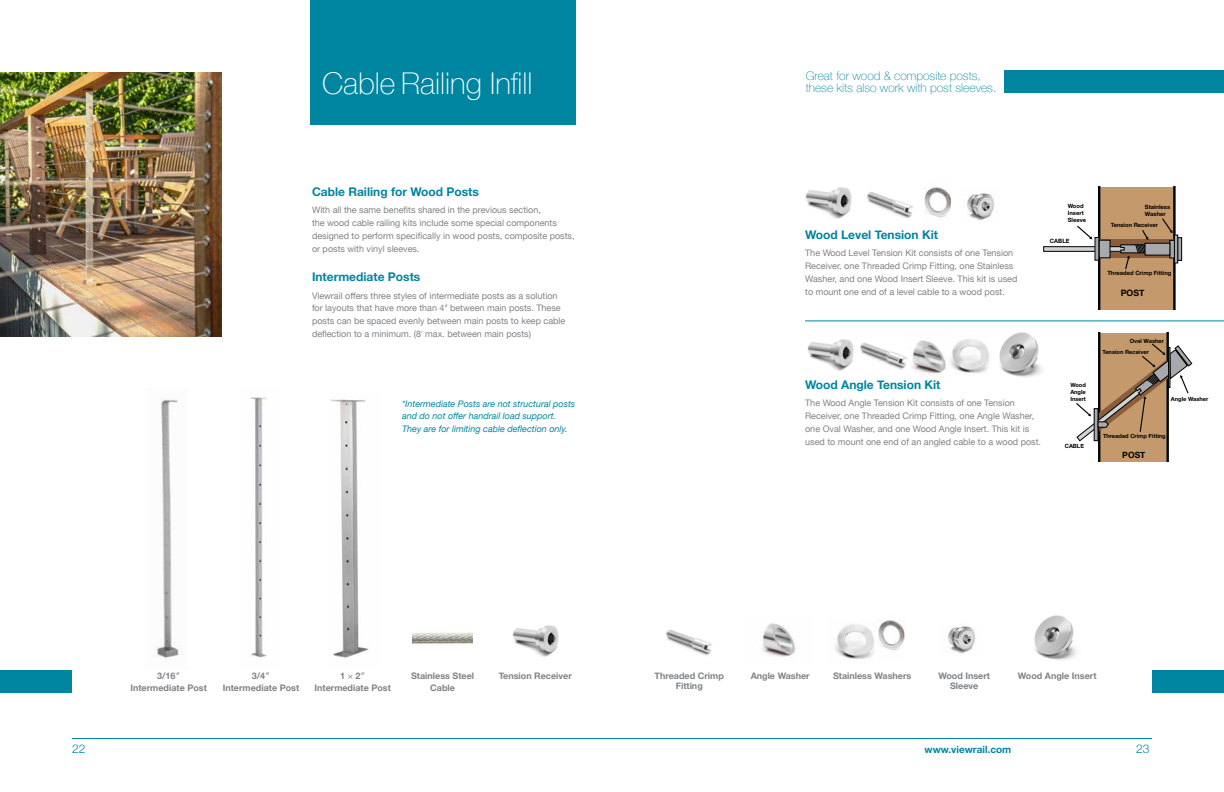
<style>
.page{position:relative;width:1224px;height:792px;background:#fff}
.page>*{position:absolute;margin:0;border:0;box-sizing:border-box;transform-origin:0 0}
.t1{font:100 30px "Helvetica Neue";color:#fff}
.t2{font:700 12px "Helvetica Neue";color:#0085a1}
.t3{font:100 12px/12.4px "Helvetica Neue";color:#0085a1}
.t4{font:300 12px "Helvetica Neue";color:#0085a1}
.t5{font:700 10px "Helvetica Neue";color:#0085a1}
.t6{font:9px/12.8px "Helvetica Neue";color:#808285}
.t7{font:700 9px/12.8px "Helvetica Neue";color:#808285;text-align:center}
.t8{font:italic 9px/12.8px "Helvetica Neue";color:#0085a1}
.t9{font:700 8.8px "Helvetica Neue";color:#000}
.t10{font:700 8.6px "Helvetica Neue";color:#000}
.t11{font:700 5.9px/7px "Helvetica Neue";color:#000}
.t12{font:700 5.8px/6.9px "Helvetica Neue";color:#000;text-align:justify}
.s1{font-weight:700}
.s2{font-weight:400}
</style>
<div class="page">
<hr style="left:72px;top:738px;width:1080px;height:1px;background:#0085a1">
<div style="left:310px;top:0;width:266px;height:125px;background:#0085a1"></div>
<div style="left:0;top:670px;width:72px;height:23px;background:#0085a1"></div>
<img style="left:512px;top:625px;width:47px;height:32px">
<img style="left:0;top:72px;width:222px;height:264px">
<img style="left:157px;top:399px;width:25px;height:259px">
<img style="left:250px;top:397px;width:17px;height:261px">
<img style="left:330px;top:399px;width:39px;height:259px">
<img style="left:412px;top:632px;width:60px;height:14px">
<img style="left:999px;top:332px;width:43px;height:45px">
<img style="left:950px;top:339px;width:40px;height:34px">
<hr style="left:805px;top:320px;width:419px;height:1px;background:#0085a1">
<div style="left:1152px;top:670px;width:72px;height:23px;background:#0085a1"></div>
<div style="left:1004px;top:70px;width:220px;height:23px;background:#0085a1"></div>
<img style="left:762px;top:623px;width:34px;height:34px">
<img style="left:666px;top:629px;width:46px;height:27px">
<img style="left:807px;top:339px;width:47px;height:32px">
<img style="left:805px;top:187px;width:47px;height:32px">
<img style="left:911px;top:340px;width:35px;height:35px">
<img style="left:860px;top:343px;width:47px;height:27px">
<img style="left:867px;top:192px;width:46px;height:27px">
<img style="left:1034px;top:615px;width:43px;height:45px">
<img style="left:948px;top:626px;width:28px;height:28px">
<img style="left:967px;top:193px;width:28px;height:28px">
<img style="left:835px;top:624px;width:40px;height:35px">
<img style="left:878px;top:620px;width:26px;height:31px">
<img style="left:924px;top:187px;width:27px;height:30px">
<hr style="left:1044px;top:247px;width:88px;height:4px;background:#d1d3d4">
<div style="left:1043px;top:246px;width:89px;height:6px;border:1px solid #000"></div>
<hr style="left:1178px;top:238px;width:4px;height:22px;background:#a7a9ac">
<div style="left:1177px;top:237px;width:5px;height:24px;border:1px solid #000"></div>
<svg style="left:1077px;top:226px;width:15px;height:13px"></svg>
<svg style="left:1098px;top:187px;width:78px;height:122px;background:#ae8a64"></svg>
<div style="left:1174px;top:235px;width:4px;height:28px;border:1px solid #000"></div>
<svg style="left:1076px;top:333px;width:116px;height:129px"></svg>
<h1 class="t1" style="left:322px;top:60px;width:212px">Cable Railing Infill</h1>
<h2 class="t2" style="left:312px;top:182px;width:168px">Cable Railing for Wood Posts</h2>
<p class="t6" style="left:312px;top:204px;width:264px">With all the same benefits shared in the previous section,<br>the wood cable railing kits include some special components designed to perform specifically in wood posts, composite posts, or posts with vinyl sleeves.</p>
<h2 class="t2" style="left:312px;top:267px;width:110px">Intermediate Posts</h2>
<p class="t6" style="left:312px;top:290px;width:255px">Viewrail offers three styles of intermediate posts as a solution for layouts that have more than 4<span class="s1">ʹ</span> between main posts. These posts can be spaced evenly between main posts to keep cable deflection to a minimum. (8ʹ max. between main posts)</p>
<p class="t8" style="left:402px;top:398px;width:175px">*Intermediate Posts are not structural posts and do not offer handrail load support.<br>They are for limiting cable deflection only.</p>
<h2 class="t3" style="left:806px;top:69px;width:192px">Great for wood &amp; composite posts, these kits also work with post sleeves.</h2>
<h2 class="t2" style="left:805px;top:225px;width:134px">Wood Level Tension Kit</h2>
<p class="t6" style="left:805px;top:247px;width:214px">The Wood Level Tension Kit consists of one Tension Receiver, one Threaded Crimp Fitting, one Stainless Washer, and one Wood Insert Sleeve. This kit is used to mount one end of a level cable to a wood post.</p>
<p class="t11" style="left:1068px;top:203px;width:20px">Wood<br>Insert<br>Sleeve</p>
<p class="t11" style="left:1050px;top:238px;width:21px">CABLE</p>
<p class="t11" style="left:1145px;top:204px;width:27px">Stainless<br>Washer</p>
<p class="t11" style="left:1111px;top:222px;width:49px">Tension Receiver</p>
<p class="t11" style="left:1107px;top:270px;width:66px">Threaded Crimp Fitting</p>
<p class="t9" style="left:1121px;top:285px;width:25px">POST</p>
<h2 class="t2" style="left:805px;top:375px;width:137px">Wood Angle Tension Kit</h2>
<p class="t6" style="left:805px;top:397px;width:237px">The Wood Angle Tension Kit consists of one Tension Receiver, one Threaded Crimp Fitting, one Angle Washer, one Oval Washer, and one Wood Angle Insert. This kit is used to mount one end of an angled cable to a wood post.</p>
<p class="t12" style="left:1070px;top:382px;width:17px">Wood Angle Insert</p>
<p class="t12" style="left:1065px;top:442px;width:21px">CABLE</p>
<p class="t12" style="left:1130px;top:337px;width:36px">Oval Washer</p>
<p class="t12" style="left:1103px;top:349px;width:48px">Tension Receiver</p>
<p class="t12" style="left:1171px;top:395px;width:39px">Angle Washer</p>
<p class="t12" style="left:1103px;top:433px;width:64px">Threaded Crimp Fitting</p>
<p class="t10" style="left:1122px;top:448px;width:25px">POST</p>
<h2 class="t4" style="left:72px;top:739px;width:15px">22</h2>
<p class="t7" style="left:131px;top:669px;width:78px">3/16<span class="s2">″<br></span>Intermediate Post</p>
<p class="t7" style="left:223px;top:669px;width:78px">3/4<span class="s2">″<br></span>Intermediate Post</p>
<p class="t7" style="left:315px;top:669px;width:78px">1 <span class="s2">×</span> 2<span class="s2">″<br></span>Intermediate Post</p>
<p class="t7" style="left:499px;top:669px;width:75px">Tension Receiver</p>
<p class="t7" style="left:411px;top:669px;width:65px">Stainless Steel<br>Cable</p>
<p class="t7" style="left:655px;top:670px;width:71px;line-height:10.8px">Threaded Crimp<br>Fitting</p>
<p class="t7" style="left:938px;top:670px;width:53px;line-height:10.8px">Wood Insert<br>Sleeve</p>
<p class="t7" style="left:751px;top:669px;width:61px">Angle Washer</p>
<p class="t7" style="left:833px;top:669px;width:80px">Stainless Washers</p>
<p class="t7" style="left:1018px;top:669px;width:80px">Wood Angle Insert</p>
<p class="t5" style="left:925px;top:742px;width:88px">www.viewrail.com</p>
<h2 class="t4" style="left:1136px;top:739px;width:15px">23</h2>
</div>
